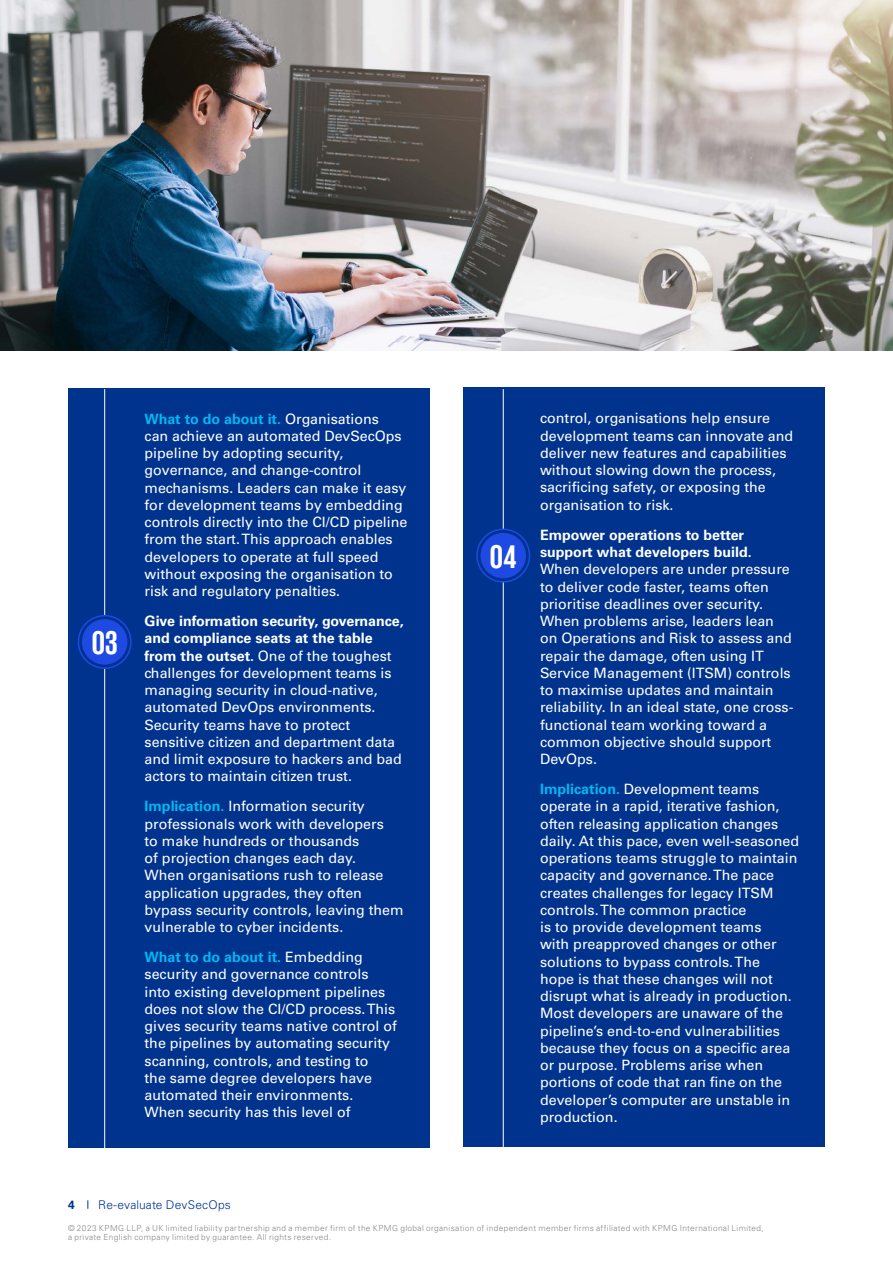
<style>
.page{position:relative;width:893px;height:1263px;background:#fff}
.page>*{position:absolute;margin:0;border:0;box-sizing:border-box;transform-origin:0 0}
.t1{font:700 33.75px "KPMG";color:#fff}
.t2{font:14.25px/17.2px "Univers LT Std";color:#fff}
.t3{font:700 14.25px/17.2px "Univers LT Std";color:#fff}
.t4{font:300 12px "Univers LT Std";letter-spacing:.01em;color:#00338d}
.t5{font:700 12px "Univers LT Std";color:#00338d}
.t6{font:300 8.25px/9px "Univers LT Std";letter-spacing:.045em;color:#878787}
.s1{font-weight:700;color:#00b8f5}
.s2{font-weight:700}
</style>
<div class="page">
<img style="left:0;top:0;width:893px;height:350px">
<div style="left:463px;top:388px;width:362px;height:759px;background:#00338d"></div>
<hr style="left:503px;top:389px;width:1px;height:758px;background:#fff">
<svg style="left:477px;top:529px;width:52px;height:53px"></svg>
<div style="left:476px;top:529px;width:54px;height:54px;border:2px solid #1e49e2;border-radius:50%"></div>
<div style="left:480px;top:533px;width:46px;height:45px;background:#1e49e2;border-radius:50%"></div>
<div style="left:68px;top:388px;width:361px;height:759px;background:#00338d"></div>
<hr style="left:104px;top:389px;width:1px;height:759px;background:#fff">
<svg style="left:78px;top:616px;width:53px;height:52px"></svg>
<div style="left:78px;top:615px;width:54px;height:54px;border:2px solid #1e49e2;border-radius:50%"></div>
<div style="left:82px;top:619px;width:45px;height:46px;background:#1e49e2;border-radius:50%"></div>
<h1 class="t1" style="left:92px;top:626px;width:27px">03</h1>
<p class="t2" style="left:145px;top:410px;width:264px"><span class="s1">What to do about it.</span> Organisations<br>can achieve an automated DevSecOps pipeline by adopting security, governance, and change-control mechanisms. Leaders can make it easy for development teams by embedding controls directly into the CI/CD pipeline from the start. This approach enables developers to operate at full speed without exposing the organisation to risk and regulatory penalties.</p>
<p class="t2" style="left:145px;top:612px;width:261px"><span class="s2">Give information security, governance, and compliance seats at the table from the outset.</span> One of the toughest challenges for development teams is managing security in cloud-native, automated DevOps environments.<br>Security teams have to protect sensitive citizen and department data and limit exposure to hackers and bad actors to maintain citizen trust.</p>
<p class="t2" style="left:145px;top:798px;width:260px"><span class="s1">Implication.</span> Information security professionals work with developers<br>to make hundreds or thousands<br>of projection changes each day.<br>When organisations rush to release application upgrades, they often bypass security controls, leaving them vulnerable to cyber incidents.</p>
<p class="t2" style="left:145px;top:948px;width:254px"><span class="s1">What to do about it.</span> Embedding security and governance controls into existing development pipelines does not slow the CI/CD process. This gives security teams native control of the pipelines by automating security scanning, controls, and testing to<br>the same degree developers have automated their environments.<br>When security has this level of</p>
<h1 class="t1" style="left:490px;top:539px;width:28px">04</h1>
<p class="t2" style="left:540px;top:410px;width:255px">control, organisations help ensure development teams can innovate and deliver new features and capabilities without slowing down the process, sacrificing safety, or exposing the organisation to risk.</p>
<p class="t3" style="left:540px;top:526px;width:213px">Empower operations to better support what developers build.</p>
<p class="t2" style="left:540px;top:561px;width:255px">When developers are under pressure to deliver code faster, teams often prioritise deadlines over security.<br>When problems arise, leaders lean on Operations and Risk to assess and repair the damage, often using IT Service Management (ITSM) controls to maximise updates and maintain reliability. In an ideal state, one cross&shy;functional team working toward a common objective should support DevOps.</p>
<p class="t2" style="left:540px;top:780px;width:261px"><span class="s1">Implication.</span> Development teams operate in a rapid, iterative fashion, often releasing application changes daily. At this pace, even well-seasoned operations teams struggle to maintain capacity and governance. The pace creates challenges for legacy ITSM controls. The common practice<br>is to provide development teams<br>with preapproved changes or other solutions to bypass controls. The<br>hope is that these changes will not disrupt what is already in production.<br>Most developers are unaware of the pipeline’s end-to-end vulnerabilities because they focus on a specific area or purpose. Problems arise when portions of code that ran fine on the developer’s computer are unstable in production.</p>
<p class="t5" style="left:68px;top:1198px;width:8px">4</p>
<p class="t4" style="left:98px;top:1197px;width:134px">Re-evaluate DevSecOps</p>
<p class="t6" style="left:68px;top:1224px;width:697px">© 2023 KPMG LLP, a UK limited liability partnership and a member firm of the KPMG global organisation of independent member firms affiliated with KPMG International Limited, a private English company limited by guarantee. All rights reserved.</p>
</div>
